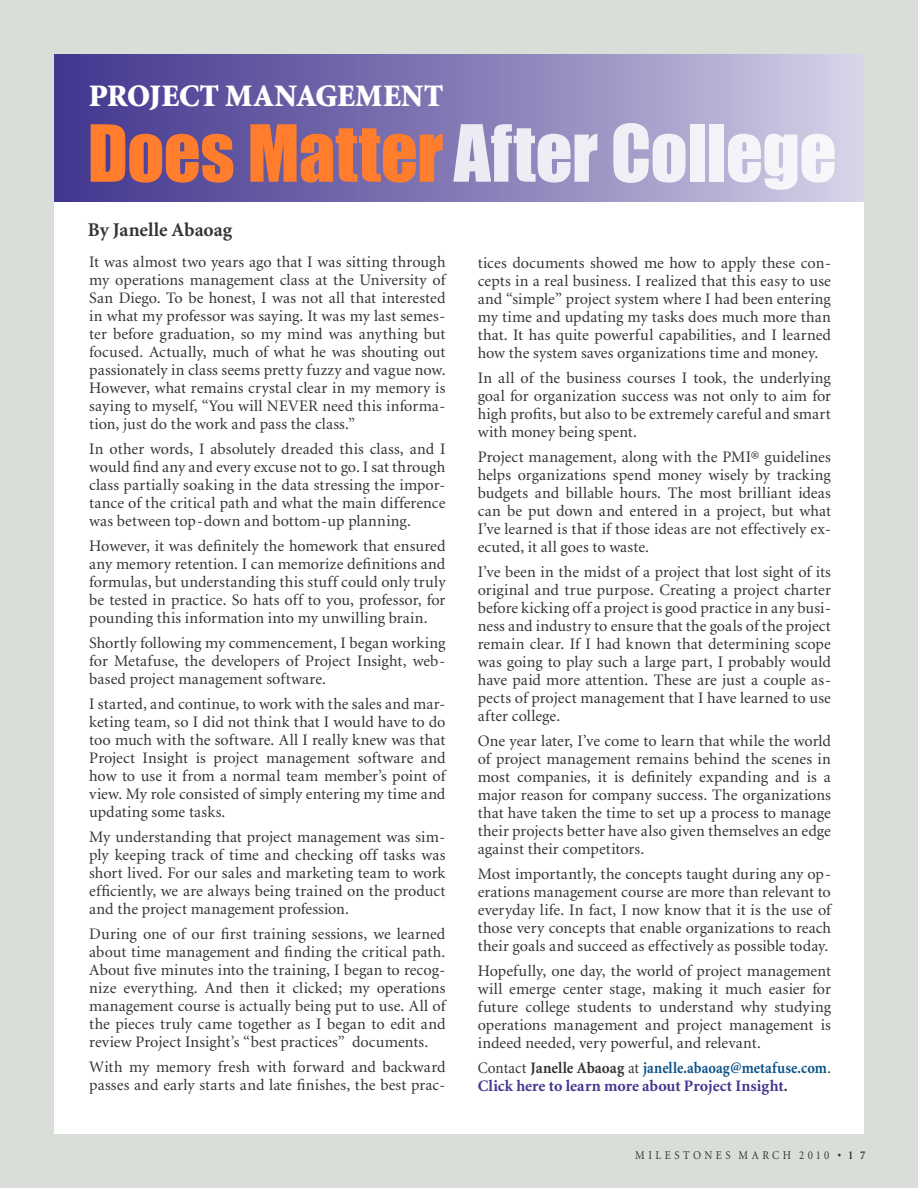
<style>
.page{position:relative;width:918px;height:1188px;background:#daded9}
.page>*{position:absolute;margin:0;border:0;box-sizing:border-box;transform-origin:0 0}
.t1{font:72.75px "Impact";letter-spacing:-.01em;color:#fff}
.t2{font:900 31.35px "Minion";color:#fff}
.t3{font:700 19.5px "Minion";color:#353434}
.t4{font:16.05px/18px "Minion";letter-spacing:.005em;color:#353434;text-align:justify}
.t5{font:700 16.05px/18px "Minion";letter-spacing:.005em;color:#41358f}
.t6{font:12px "Minion";letter-spacing:.325em;color:#353434;scale:.9 1}
.s1{color:#ff7d2c}
.s2{font-weight:400;color:#353434}
.s3{color:#353434}
.s4{color:#0b5288}
.s5{font-weight:700}
</style>
<div class="page">
<div style="left:54px;top:54px;width:810px;height:160px;background:linear-gradient(to right,#3d308b,#d2cce4)"></div>
<div style="left:54px;top:202px;width:810px;height:932px;background:#fff"></div>
<h2 class="t2" style="left:89px;top:80px;width:356px">PROJECT MANAGEMENT</h2>
<h1 class="t1" style="left:88px;top:108px;width:750px"><span class="s1">Does Matter</span>After College</h1>
<p class="t3" style="left:88px;top:220px;width:146px">By Janelle Abaoag</p>
<p class="t4" style="left:478px;top:254px;width:355px">tices documents showed me how to apply these con&shy;cepts in a real business. I realized that this easy to use and “simple” project system where I had been entering my time and updating my tasks does much more than that. It has quite powerful capabilities, and I learned how the system saves organizations time and money.</p>
<p class="t4" style="left:478px;top:369px;width:355px">In all of the business courses I took, the underlying goal for organization success was not only to aim for high profits, but also to be extremely careful and smart with money being spent.</p>
<p class="t4" style="left:478px;top:448px;width:355px">Project management, along with the PMI® guidelines helps organizations spend money wisely by tracking budgets and billable hours. The most brilliant ideas can be put down and entered in a project, but what I’ve learned is that if those ideas are not effectively ex&shy;ecuted, it all goes to waste.</p>
<p class="t4" style="left:478px;top:563px;width:355px">I’ve been in the midst of a project that lost sight of its original and true purpose. Creating a project charter before kicking off a project is good practice in any busi&shy;ness and industry to ensure that the goals of the project remain clear. If I had known that determining scope was going to play such a large part, I probably would have paid more attention. These are just a couple as&shy;pects of project management that I have learned to use after college.</p>
<p class="t4" style="left:478px;top:732px;width:355px">One year later, I’ve come to learn that while the world of project management remains behind the scenes in most companies, it is definitely expanding and is a major reason for company success. The organizations that have taken the time to set up a process to manage their projects better have also given themselves an edge against their competitors.</p>
<p class="t4" style="left:478px;top:865px;width:355px">Most importantly, the concepts taught during any op&shy;erations management course are more than relevant to everyday life. In fact, I now know that it is the use of those very concepts that enable organizations to reach their goals and succeed as effectively as possible today.</p>
<p class="t4" style="left:478px;top:962px;width:355px">Hopefully, one day, the world of project management will emerge center stage, making it much easier for future college students to understand why studying operations management and project management is indeed needed, very powerful, and relevant.</p>
<p class="t5" style="left:478px;top:1059px;width:355px"><span class="s2">Contact</span> <span class="s3">Janelle Abaoag</span> <span class="s2">at</span> <span class="s4">janelle.abaoag@metafuse.com</span><span class="s2">.<br></span>Click here to learn more about Project Insight<span class="s3">.</span></p>
<p class="t4" style="left:89px;top:253px;width:358px">It was almost two years ago that I was sitting through my operations management class at the University of San Diego. To be honest, I was not all that interested in what my professor was saying. It was my last semes&shy;ter before graduation, so my mind was anything but focused. Actually, much of what he was shouting out passionately in class seems pretty fuzzy and vague now.<br>However, what remains crystal clear in my memory is saying to myself, “You will NEVER need this informa&shy;tion, just do the work and pass the class.”</p>
<p class="t4" style="left:89px;top:440px;width:358px">In other words, I absolutely dreaded this class, and I would find any and every excuse not to go. I sat through class partially soaking in the data stressing the impor&shy;tance of the critical path and what the main difference was between top-down and bottom-up planning.</p>
<p class="t4" style="left:89px;top:537px;width:358px">However, it was definitely the homework that ensured any memory retention. I can memorize definitions and formulas, but understanding this stuff could only truly be tested in practice. So hats off to you, professor, for pounding this information into my unwilling brain.</p>
<p class="t4" style="left:89px;top:634px;width:358px">Shortly following my commencement, I began working for Metafuse, the developers of Project Insight, web&shy;based project management software.</p>
<p class="t4" style="left:89px;top:696px;width:358px">I started, and continue, to work with the sales and mar&shy;keting team, so I did not think that I would have to do too much with the software. All I really knew was that Project Insight is project management software and how to use it from a normal team member’s point of view. My role consisted of simply entering my time and updating some tasks.</p>
<p class="t4" style="left:89px;top:829px;width:358px">My understanding that project management was sim&shy;ply keeping track of time and checking off tasks was short lived. For our sales and marketing team to work efficiently, we are always being trained on the product and the project management profession.</p>
<p class="t4" style="left:89px;top:926px;width:358px">During one of our first training sessions, we learned about time management and finding the critical path.<br>About five minutes into the training, I began to recog&shy;nize everything. And then it clicked; my operations management course is actually being put to use. All of the pieces truly came together as I began to edit and review Project Insight’s “best practices” documents.</p>
<p class="t4" style="left:89px;top:1059px;width:358px">With my memory fresh with forward and backward passes and early starts and late finishes, the best prac-</p>
<p class="t6" style="left:635px;top:1149px;width:257px">MILESTONES MARCH 2010 <span class="s5">• 1 7</span></p>
</div>
